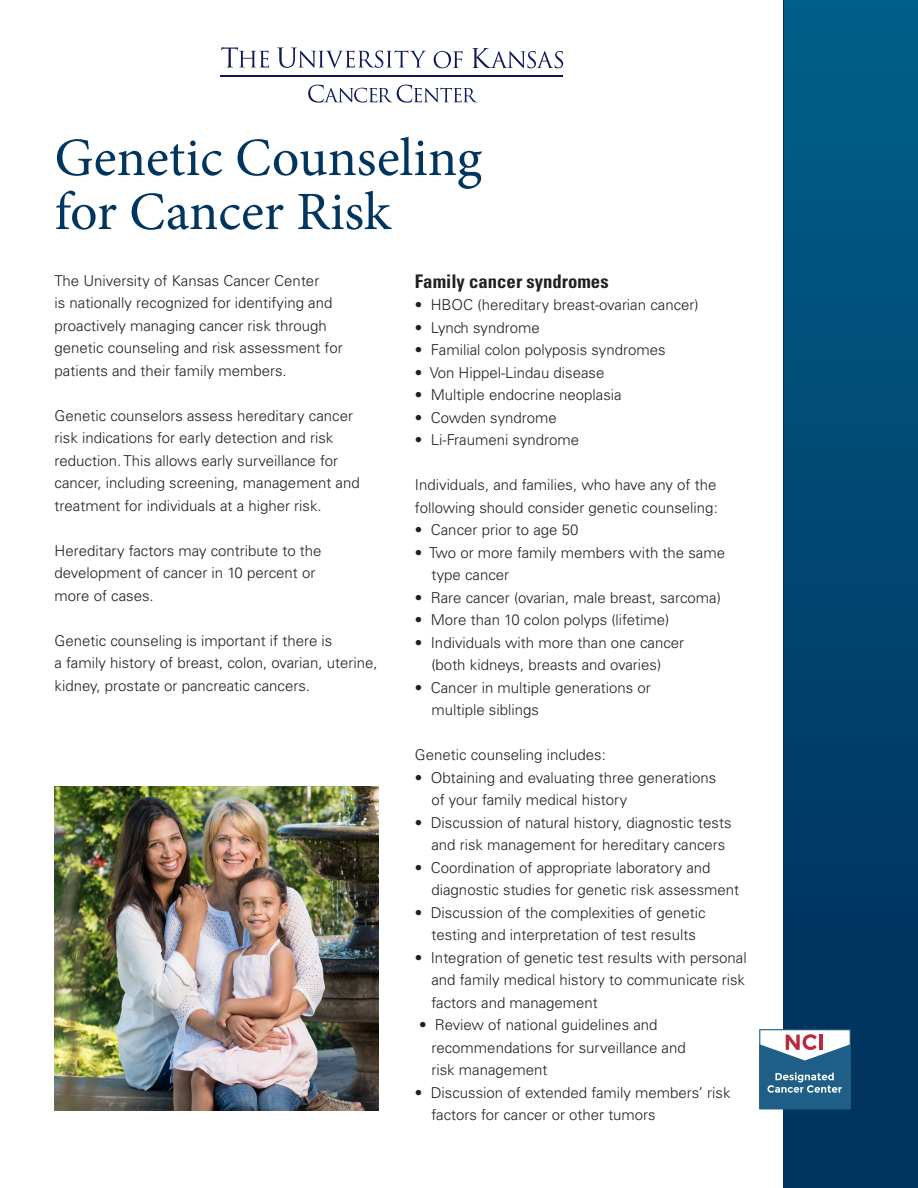
<style>
.page{position:relative;width:918px;height:1188px;background:#fff}
.page>*{position:absolute;margin:0;border:0;box-sizing:border-box;transform-origin:0 0}
.t1{font:54px/54px "Minion Pro";color:#003560}
.t2{font:700 condensed 18.75px "Univers";color:#231f20}
.Body_Copy{font:300 15px/22.5px "Univers";color:#231f20}
</style>
<div class="page">
<div style="left:784px;top:0;width:134px;height:1188px;background:#003560"></div>
<div style="left:784px;top:0;width:134px;height:956px;background:linear-gradient(to bottom,#006089,#003560)"></div>
<svg style="left:308px;top:85px;width:170px;height:18px"></svg>
<svg style="left:221px;top:47px;width:48px;height:21px"></svg>
<svg style="left:277px;top:47px;width:149px;height:21px"></svg>
<svg style="left:434px;top:51px;width:29px;height:17px"></svg>
<svg style="left:472px;top:48px;width:91px;height:20px"></svg>
<hr style="left:221px;top:75px;width:342px;height:1px;background:#0d1858">
<svg style="left:759px;top:1029px;width:92px;height:80px"></svg>
<img style="left:55px;top:786px;width:324px;height:324px">
<p class="t1" style="left:55px;top:131px;width:429px">Genetic Counseling for Cancer Risk</p>
<p class="Body_Copy" style="left:55px;top:269px;width:290px">The University of Kansas Cancer Center<br>is nationally recognized for identifying and proactively managing cancer risk through genetic counseling and risk assessment for patients and their family members.</p>
<p class="Body_Copy" style="left:55px;top:404px;width:307px">Genetic counselors assess hereditary cancer risk indications for early detection and risk reduction. This allows early surveillance for cancer, including screening, management and treatment for individuals at a higher risk.</p>
<p class="Body_Copy" style="left:55px;top:539px;width:268px">Hereditary factors may contribute to the development of cancer in 10 percent or more of cases.</p>
<p class="Body_Copy" style="left:55px;top:629px;width:325px">Genetic counseling is important if there is<br>a family history of breast, colon, ovarian, uterine, kidney, prostate or pancreatic cancers.</p>
<p class="t2" style="left:415px;top:270px;width:195px">Family cancer syndromes</p>
<p class="Body_Copy" style="left:415px;top:294px;width:285px">• HBOC (hereditary breast-ovarian cancer)</p>
<p class="Body_Copy" style="left:415px;top:316px;width:126px">• Lynch syndrome</p>
<p class="Body_Copy" style="left:415px;top:339px;width:252px">• Familial colon polyposis syndromes</p>
<p class="Body_Copy" style="left:415px;top:361px;width:191px">• Von Hippel-Lindau disease</p>
<p class="Body_Copy" style="left:415px;top:384px;width:208px">• Multiple endocrine neoplasia</p>
<p class="Body_Copy" style="left:415px;top:406px;width:143px">• Cowden syndrome</p>
<p class="Body_Copy" style="left:415px;top:429px;width:166px">• Li-Fraumeni syndrome</p>
<p class="Body_Copy" style="left:415px;top:474px;width:304px">Individuals, and families, who have any of the following should consider genetic counseling:</p>
<p class="Body_Copy" style="left:415px;top:519px;width:165px">• Cancer prior to age 50</p>
<p class="Body_Copy" style="left:431px;top:541px;width:295px;text-indent:-16px">• Two or more family members with the same type cancer</p>
<p class="Body_Copy" style="left:415px;top:586px;width:307px">• Rare cancer (ovarian, male breast, sarcoma)</p>
<p class="Body_Copy" style="left:415px;top:609px;width:256px">• More than 10 colon polyps (lifetime)</p>
<p class="Body_Copy" style="left:415px;top:631px;width:271px">• Individuals with more than one cancer</p>
<p class="Body_Copy" style="left:431px;top:654px;width:231px">(both kidneys, breasts and ovaries)</p>
<p class="Body_Copy" style="left:431px;top:676px;width:221px;text-indent:-16px">• Cancer in multiple generations or multiple siblings</p>
<p class="Body_Copy" style="left:415px;top:744px;width:192px">Genetic counseling includes:</p>
<p class="Body_Copy" style="left:431px;top:766px;width:286px;text-indent:-16px">• Obtaining and evaluating three generations of your family medical history</p>
<p class="Body_Copy" style="left:431px;top:811px;width:302px;text-indent:-16px">• Discussion of natural history, diagnostic tests and risk management for hereditary cancers</p>
<p class="Body_Copy" style="left:431px;top:856px;width:309px;text-indent:-16px">• Coordination of appropriate laboratory and diagnostic studies for genetic risk assessment</p>
<p class="Body_Copy" style="left:415px;top:901px;width:292px;text-align:center">• Discussion of the complexities of genetic testing and interpretation of test results</p>
<p class="Body_Copy" style="left:431px;top:946px;width:317px;text-align:justify;text-indent:-16px">• Integration of genetic test results with personal and family medical history to communicate risk factors and management</p>
<p class="Body_Copy" style="left:431px;top:1014px;width:256px;text-indent:-12px">• Review of national guidelines and recommendations for surveillance and risk management</p>
<p class="Body_Copy" style="left:431px;top:1081px;width:301px;text-indent:-16px">• Discussion of extended family members’ risk factors for cancer or other tumors</p>
</div>
